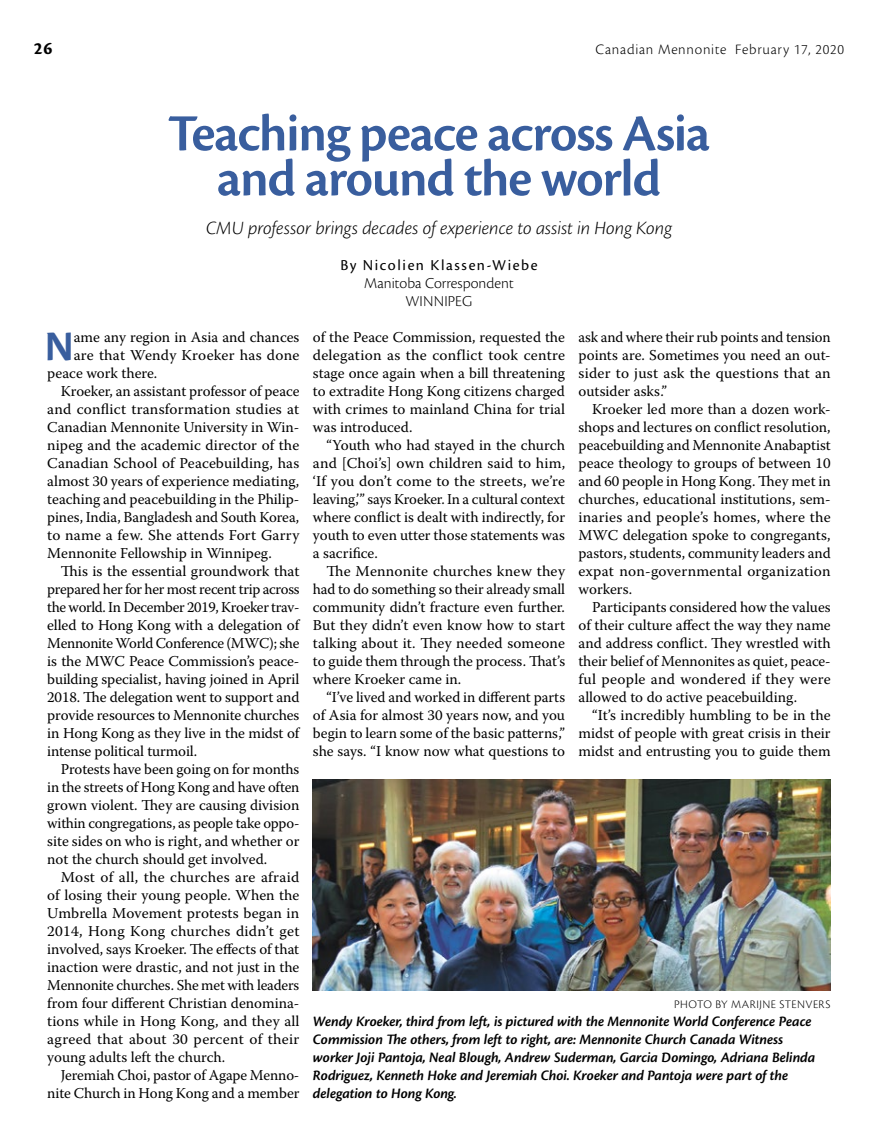
<style>
.page{position:relative;width:878px;height:1148px;background:#fff}
.page>*{position:absolute;margin:0;border:0;box-sizing:border-box;transform-origin:0 0}
.t1{font:600 54px/45px "Cronos Pro";color:#395e9e;text-align:center}
.t2{font:700 43.65px "Cronos Pro";color:#395e9e}
.t3{font:italic 300 19.5px "Cronos Pro";letter-spacing:-.005em;color:#000}
.t4{font:700 18px "Cronos Pro";color:#000}
.t5{font:300 15.75px/18px "Cronos Pro";letter-spacing:.01em;color:#000;text-align:center}
.t6{font:15.75px "Cronos Pro";letter-spacing:.1em;color:#000}
.t7{font:15px/18px "Warnock Pro";color:#000;text-align:justify}
.t8{font:italic 600 15px/18px "Cronos Pro";letter-spacing:-.005em;color:#000}
.t9{font:15px "Warnock Pro";letter-spacing:-.02em;color:#000}
.t10{font:15px "Warnock Pro";letter-spacing:.02em;color:#000}
.t11{font:300 15px "Cronos Pro";letter-spacing:.05em;color:#000}
.t12{font:300 12px "Cronos Pro";letter-spacing:.04em;color:#000}
</style>
<div class="page">
<img style="left:313px;top:779px;width:517px;height:211px">
<p class="t4" style="left:34px;top:38px;width:20px">26</p>
<p class="t11" style="left:595px;top:41px;width:250px">Canadian Mennonite February 17, 2020</p>
<h1 class="t1" style="left:168px;top:111px;width:544px">Teaching peace across Asia and around the world</h1>
<h3 class="t3" style="left:206px;top:217px;width:467px">CMU professor brings decades of experience to assist in Hong Kong</h3>
<p class="t6" style="left:340px;top:256px;width:199px">By Nicolien Klassen-Wiebe</p>
<p class="t5" style="left:364px;top:274px;width:151px">Manitoba Correspondent<br>WINNIPEG</p>
<h2 class="t2" style="left:45px;top:321px;width:31px">N</h2>
<p class="t7" style="left:74px;top:328px;width:227px">ame any region in Asia and chances</p>
<p class="t7" style="left:74px;top:346px;width:227px">are that Wendy Kroeker has done</p>
<p class="t7" style="left:47px;top:364px;width:112px">peace work there.</p>
<p class="t7" style="left:61px;top:382px;width:240px">Kroeker, an assistant professor of peace</p>
<p class="t7" style="left:47px;top:400px;width:253px">and conflict transformation studies at</p>
<p class="t7" style="left:47px;top:418px;width:254px">Canadian Mennonite University in Win-</p>
<p class="t7" style="left:47px;top:436px;width:253px">nipeg and the academic director of the</p>
<p class="t7" style="left:47px;top:454px;width:254px">Canadian School of Peacebuilding, has</p>
<p class="t7" style="left:47px;top:472px;width:253px">almost 30 years of experience mediating,</p>
<p class="t7" style="left:47px;top:490px;width:254px">teaching and peacebuilding in the Philip-</p>
<p class="t7" style="left:47px;top:508px;width:253px">pines, India, Bangladesh and South Korea,</p>
<p class="t7" style="left:47px;top:526px;width:254px">to name a few. She attends Fort Garry</p>
<p class="t7" style="left:47px;top:544px;width:226px">Mennonite Fellowship in Winnipeg.</p>
<p class="t7" style="left:61px;top:562px;width:240px">This is the essential groundwork that</p>
<p class="t9" style="left:47px;top:580px;width:254px">prepared her for her most recent trip across</p>
<p class="t9" style="left:47px;top:598px;width:254px">the world. In December 2019, Kroeker trav-</p>
<p class="t7" style="left:47px;top:616px;width:253px">elled to Hong Kong with a delegation of</p>
<p class="t9" style="left:47px;top:634px;width:253px">Mennonite World Conference (MWC); she</p>
<p class="t7" style="left:47px;top:652px;width:254px">is the MWC Peace Commission’s peace-</p>
<p class="t7" style="left:47px;top:670px;width:254px">building specialist, having joined in April</p>
<p class="t7" style="left:47px;top:688px;width:254px">2018. The delegation went to support and</p>
<p class="t7" style="left:47px;top:706px;width:254px">provide resources to Mennonite churches</p>
<p class="t7" style="left:47px;top:724px;width:254px">in Hong Kong as they live in the midst of</p>
<p class="t7" style="left:47px;top:742px;width:151px">intense political turmoil.</p>
<p class="t7" style="left:61px;top:760px;width:240px">Protests have been going on for months</p>
<p class="t7" style="left:47px;top:778px;width:254px">in the streets of Hong Kong and have often</p>
<p class="t7" style="left:47px;top:796px;width:254px">grown violent. They are causing division</p>
<p class="t7" style="left:47px;top:814px;width:254px">within congregations, as people take oppo-</p>
<p class="t7" style="left:47px;top:832px;width:254px">site sides on who is right, and whether or</p>
<p class="t7" style="left:47px;top:850px;width:222px">not the church should get involved.</p>
<p class="t10" style="left:61px;top:868px;width:240px">Most of all, the churches are afraid</p>
<p class="t7" style="left:47px;top:886px;width:254px">of losing their young people. When the</p>
<p class="t7" style="left:47px;top:904px;width:253px">Umbrella Movement protests began in</p>
<p class="t10" style="left:47px;top:922px;width:254px">2014, Hong Kong churches didn’t get</p>
<p class="t7" style="left:47px;top:940px;width:253px">involved, says Kroeker. The effects of that</p>
<p class="t7" style="left:47px;top:958px;width:254px">inaction were drastic, and not just in the</p>
<p class="t7" style="left:47px;top:976px;width:253px">Mennonite churches. She met with leaders</p>
<p class="t7" style="left:47px;top:994px;width:253px">from four different Christian denomina-</p>
<p class="t7" style="left:47px;top:1012px;width:253px">tions while in Hong Kong, and they all</p>
<p class="t10" style="left:47px;top:1030px;width:254px">agreed that about 30 percent of their</p>
<p class="t7" style="left:47px;top:1048px;width:179px">young adults left the church.</p>
<p class="t7" style="left:61px;top:1066px;width:240px">Jeremiah Choi, pastor of Agape Menno-</p>
<p class="t7" style="left:47px;top:1084px;width:254px">nite Church in Hong Kong and a member</p>
<p class="t7" style="left:313px;top:328px;width:254px">of the Peace Commission, requested the delegation as the conflict took centre stage once again when a bill threatening to extradite Hong Kong citizens charged with crimes to mainland China for trial was introduced.</p>
<p class="t7" style="left:313px;top:436px;width:254px;text-indent:14px">“Youth who had stayed in the church and [Choi’s] own children said to him, ‘If you don’t come to the streets, we’re leaving,’” says Kroeker. In a cultural context where conflict is dealt with indirectly, for youth to even utter those statements was a sacrifice.</p>
<p class="t7" style="left:313px;top:562px;width:254px;text-indent:14px">The Mennonite churches knew they had to do something so their already small community didn’t fracture even further.<br>But they didn’t even know how to start talking about it. They needed someone to guide them through the process. That’s where Kroeker came in.</p>
<p class="t7" style="left:313px;top:688px;width:254px;text-indent:14px">“I’ve lived and worked in different parts of Asia for almost 30 years now, and you begin to learn some of the basic patterns,” she says. “I know now what questions to</p>
<p class="t7" style="left:578px;top:328px;width:254px">ask and where their rub points and tension points are. Sometimes you need an out&shy;sider to just ask the questions that an outsider asks.”</p>
<p class="t7" style="left:578px;top:400px;width:254px;text-indent:14px">Kroeker led more than a dozen work&shy;shops and lectures on conflict resolution, peacebuilding and Mennonite Anabaptist peace theology to groups of between 10 and 60 people in Hong Kong. They met in churches, educational institutions, sem&shy;inaries and people’s homes, where the MWC delegation spoke to congregants, pastors, students, community leaders and expat non-governmental organization workers.</p>
<p class="t7" style="left:578px;top:598px;width:254px;text-indent:14px">Participants considered how the values of their culture affect the way they name and address conflict. They wrestled with their belief of Mennonites as quiet, peace&shy;ful people and wondered if they were allowed to do active peacebuilding.</p>
<p class="t7" style="left:578px;top:706px;width:253px;text-indent:14px">“It’s incredibly humbling to be in the midst of people with great crisis in their midst and entrusting you to guide them</p>
<p class="t12" style="left:674px;top:997px;width:158px">PHOTO BY MARIJNE STENVERS</p>
<p class="t8" style="left:313px;top:1013px;width:504px">Wendy Kroeker, third from left, is pictured with the Mennonite World Conference Peace Commission The others, from left to right, are: Mennonite Church Canada Witness worker Joji Pantoja, Neal Blough, Andrew Suderman, Garcia Domingo, Adriana Belinda Rodriguez, Kenneth Hoke and Jeremiah Choi. Kroeker and Pantoja were part of the delegation to Hong Kong.</p>
</div>
